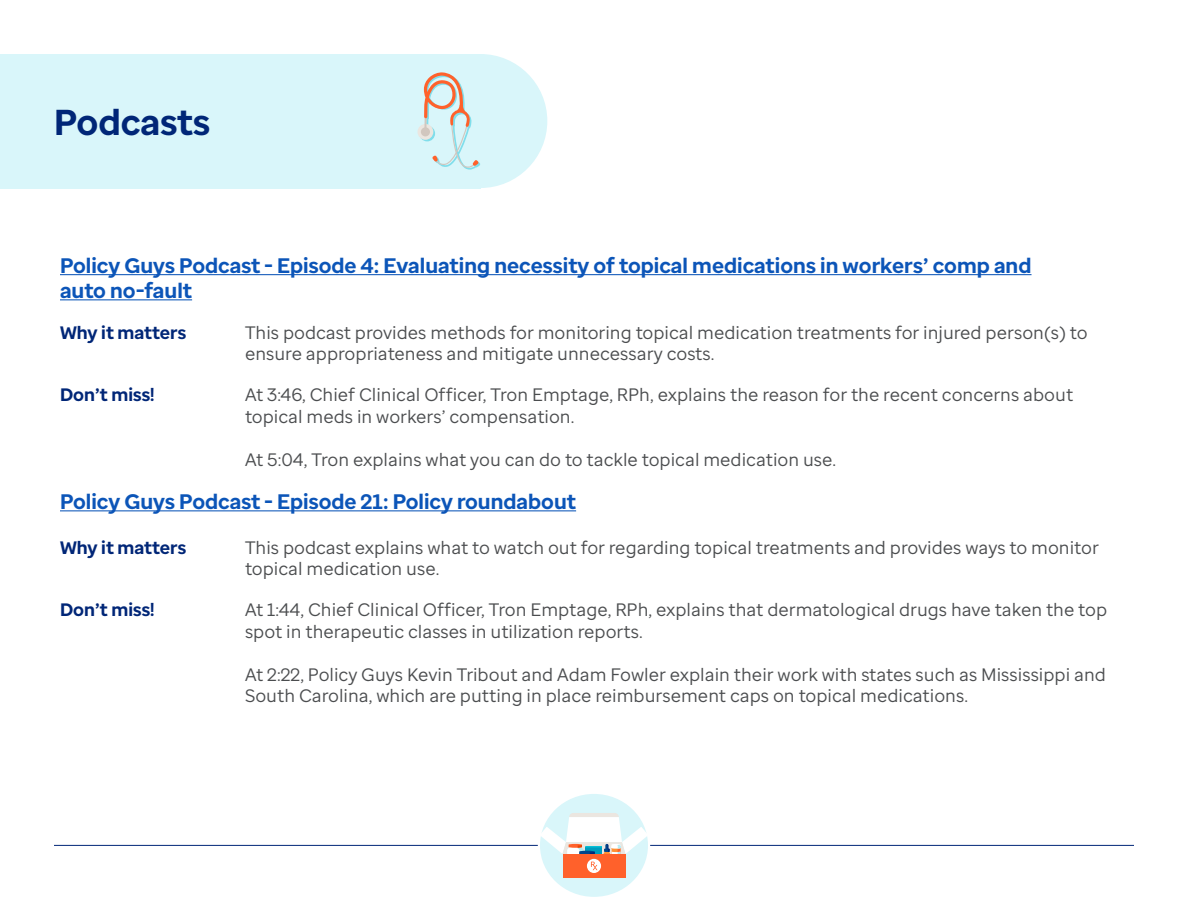
<style>
.page{position:relative;width:1188px;height:918px;background:#fff}
.page>*{position:absolute;margin:0;border:0;box-sizing:border-box;transform-origin:0 0}
.t1{font:700 36px "Optum Sans";color:#002677}
.t2{font:700 21px/25.2px "Optum Sans";color:#0c55b8}
.t3{font:18px/21.6px "Optum Sans";color:#4b4d4f}
.t4{font:700 18px "Optum Sans";color:#002677}
</style>
<div class="page">
<hr style="left:54px;top:845px;width:484px;height:1px;background:#002677">
<hr style="left:650px;top:845px;width:484px;height:1px;background:#002677">
<div style="left:540px;top:794px;width:108px;height:103px;background:#d9f6fa;border-radius:50%"></div>
<svg style="left:540px;top:813px;width:108px;height:41px"></svg>
<div style="left:563px;top:854px;width:62px;height:24px;background:#ff612b"></div>
<div style="left:587px;top:859px;width:14px;height:14px;background:#fff;border-radius:50%"></div>
<svg style="left:591px;top:862px;width:7px;height:8px"></svg>
<div style="left:0;top:54px;width:480px;height:134px;background:#d9f6fa"></div>
<div style="left:413px;top:54px;width:134px;height:134px;background:#d9f6fa;border-radius:50%"></div>
<svg style="left:419px;top:72px;width:62px;height:98px"></svg>
<hr style="left:60px;top:274px;width:972px;height:1px;background:#0c55b8">
<hr style="left:60px;top:299px;width:132px;height:1px;background:#0c55b8">
<hr style="left:60px;top:510px;width:516px;height:1px;background:#0c55b8">
<p class="t1" style="left:54px;top:99px;width:158px">Podcasts</p>
<p class="t2" style="left:60px;top:253px;width:973px">Policy Guys Podcast - Episode 4: Evaluating necessity of topical medications in workers’ comp and auto no-fault</p>
<p class="t4" style="left:60px;top:320px;width:128px">Why it matters</p>
<p class="t3" style="left:245px;top:321px;width:844px">This podcast provides methods for monitoring topical medication treatments for injured person(s) to ensure appropriateness and mitigate unnecessary costs.</p>
<p class="t4" style="left:60px;top:383px;width:96px">Don’t miss!</p>
<p class="t3" style="left:245px;top:384px;width:830px">At 3:46, Chief Clinical Officer, Tron Emptage, RPh, explains the reason for the recent concerns about topical meds in workers’ compensation.</p>
<p class="t3" style="left:245px;top:448px;width:593px">At 5:04, Tron explains what you can do to tackle topical medication use.</p>
<p class="t2" style="left:60px;top:489px;width:518px">Policy Guys Podcast - Episode 21: Policy roundabout</p>
<p class="t4" style="left:60px;top:536px;width:128px">Why it matters</p>
<p class="t3" style="left:245px;top:536px;width:855px">This podcast explains what to watch out for regarding topical treatments and provides ways to monitor topical medication use.</p>
<p class="t4" style="left:60px;top:598px;width:96px">Don’t miss!</p>
<p class="t3" style="left:245px;top:599px;width:864px">At 1:44, Chief Clinical Officer, Tron Emptage, RPh, explains that dermatological drugs have taken the top spot in therapeutic classes in utilization reports.</p>
<p class="t3" style="left:245px;top:664px;width:863px">At 2:22, Policy Guys Kevin Tribout and Adam Fowler explain their work with states such as Mississippi and<br>South Carolina, which are putting in place reimbursement caps on topical medications.</p>
</div>
